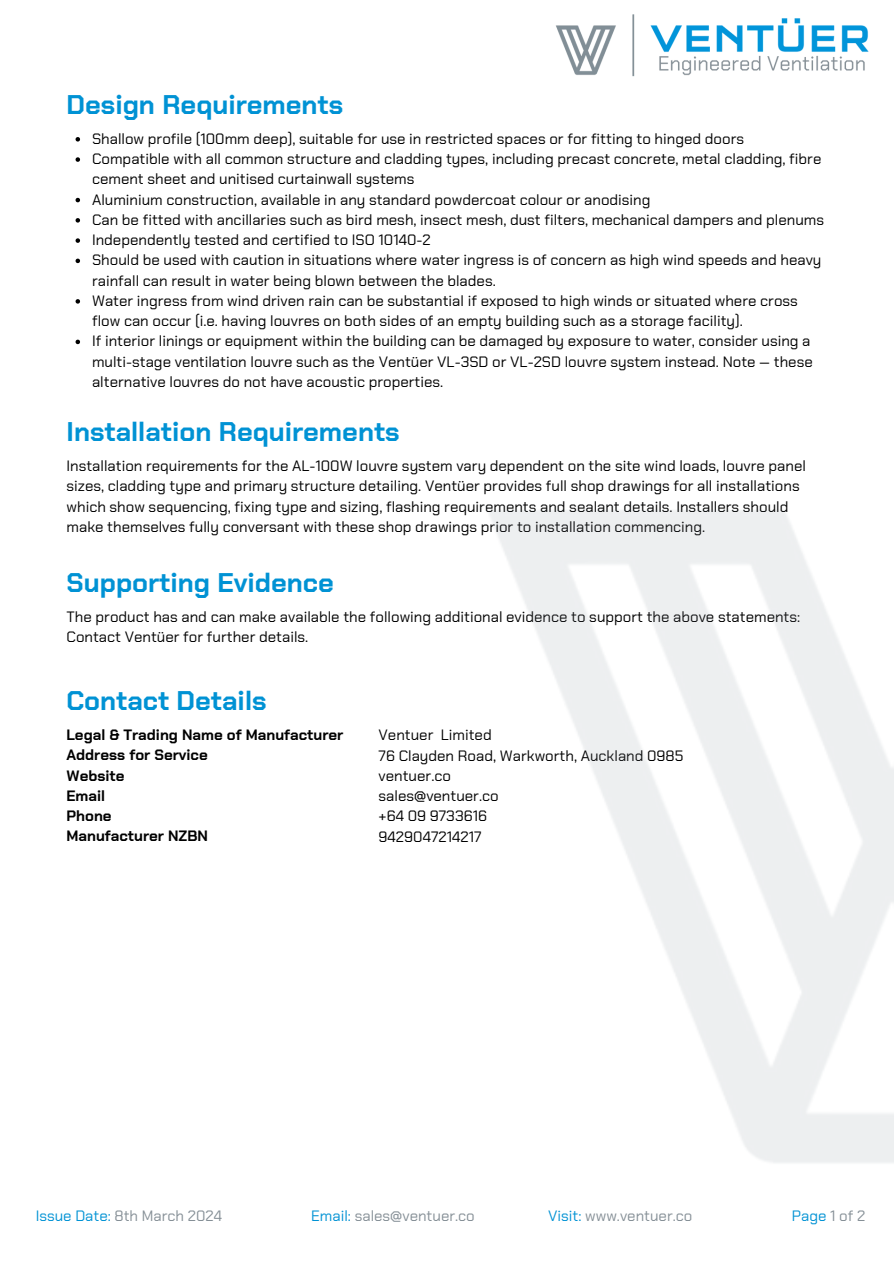
<style>
.page{position:relative;width:894px;height:1264px;background:#fff}
.page>*{position:absolute;margin:0;border:0;box-sizing:border-box;transform-origin:0 0}
.t1{font:700 27px "Chakra Petch";color:#0092d4}
.t2{font:15px/20.2px "Chakra Petch";color:#000}
.t3{font:700 15px/20.2px "Chakra Petch";color:#000}
.t4{font:15px "Chakra Petch";color:#858f96}
.t5{font:15px "Chakra Petch";color:#0092d4}
.s1{color:#0092d4}
.s2{color:#858f96}
</style>
<div class="page">
<svg style="left:75px;top:137px;width:5px;height:4px"></svg>
<svg style="left:75px;top:157px;width:5px;height:5px"></svg>
<svg style="left:75px;top:198px;width:5px;height:4px"></svg>
<svg style="left:75px;top:218px;width:5px;height:4px"></svg>
<svg style="left:75px;top:238px;width:5px;height:5px"></svg>
<svg style="left:75px;top:258px;width:5px;height:5px"></svg>
<svg style="left:75px;top:299px;width:5px;height:4px"></svg>
<svg style="left:75px;top:339px;width:5px;height:5px"></svg>
<img style="left:556px;top:14px;width:313px;height:63px">
<p class="t1" style="left:66px;top:87px;width:278px">Design Requirements</p>
<h1 class="t2" style="left:92px;top:128px;width:653px">Shallow profile (100mm deep), suitable for use in restricted spaces or for fitting to hinged doors</h1>
<p class="t2" style="left:92px;top:149px;width:730px">Compatible with all common structure and cladding types, including precast concrete, metal cladding, fibre cement sheet and unitised curtainwall systems</p>
<p class="t2" style="left:92px;top:189px;width:560px">Aluminium construction, available in any standard powdercoat colour or anodising</p>
<p class="t2" style="left:92px;top:209px;width:733px">Can be fitted with ancillaries such as bird mesh, insect mesh, dust filters, mechanical dampers and plenums</p>
<p class="t2" style="left:92px;top:230px;width:340px">Independently tested and certified to ISO 10140-2</p>
<p class="t2" style="left:92px;top:250px;width:730px">Should be used with caution in situations where water ingress is of concern as high wind speeds and heavy rainfall can result in water being blown between the blades.</p>
<p class="t2" style="left:92px;top:290px;width:707px">Water ingress from wind driven rain can be substantial if exposed to high winds or situated where cross flow can occur (i.e. having louvres on both sides of an empty building such as a storage facility).</p>
<p class="t2" style="left:92px;top:331px;width:722px">If interior linings or equipment within the building can be damaged by exposure to water, consider using a multi-stage ventilation louvre such as the Ventüer VL-3SD or VL-2SD louvre system instead. Note — these alternative louvres do not have acoustic properties.</p>
<p class="t1" style="left:66px;top:414px;width:334px">Installation Requirements</p>
<h1 class="t2" style="left:66px;top:456px;width:740px">Installation requirements for the AL-100W louvre system vary dependent on the site wind loads, louvre panel sizes, cladding type and primary structure detailing. Ventüer provides full shop drawings for all installations which show sequencing, fixing type and sizing, flashing requirements and sealant details. Installers should make themselves fully conversant with these shop drawings prior to installation commencing.</h1>
<p class="t1" style="left:66px;top:565px;width:269px">Supporting Evidence</p>
<p class="t2" style="left:66px;top:606px;width:735px">The product has and can make available the following additional evidence to support the above statements:<br>Contact Ventüer for further details.</p>
<h1 class="t1" style="left:66px;top:683px;width:201px">Contact Details</h1>
<p class="t3" style="left:66px;top:724px;width:278px">Legal &amp; Trading Name of Manufacturer<br>Address for Service<br>Website<br>Email<br>Phone<br>Manufacturer NZBN</p>
<h1 class="t2" style="left:378px;top:725px;width:115px">Ventuer Limited</h1>
<h2 class="t2" style="left:378px;top:745px;width:306px">76 Clayden Road, Warkworth, Auckland 0985</h2>
<p class="t2" style="left:378px;top:765px;width:74px">ventuer.co</p>
<p class="t2" style="left:378px;top:786px;width:122px">sales@ventuer.co</p>
<p class="t2" style="left:378px;top:806px;width:110px">+64 09 9733616</p>
<p class="t2" style="left:378px;top:826px;width:104px">9429047214217</p>
<p class="t4" style="left:36px;top:1206px;width:188px"><span class="s1">Issue Date:</span> 8th March 2024</p>
<p class="t4" style="left:311px;top:1206px;width:165px"><span class="s1">Email:</span> sales@ventuer.co</p>
<p class="t4" style="left:548px;top:1206px;width:146px"><span class="s1">Visit:</span> www.ventuer.co</p>
<p class="t5" style="left:791px;top:1206px;width:75px">Page <span class="s2">1 of 2</span></p>
</div>
